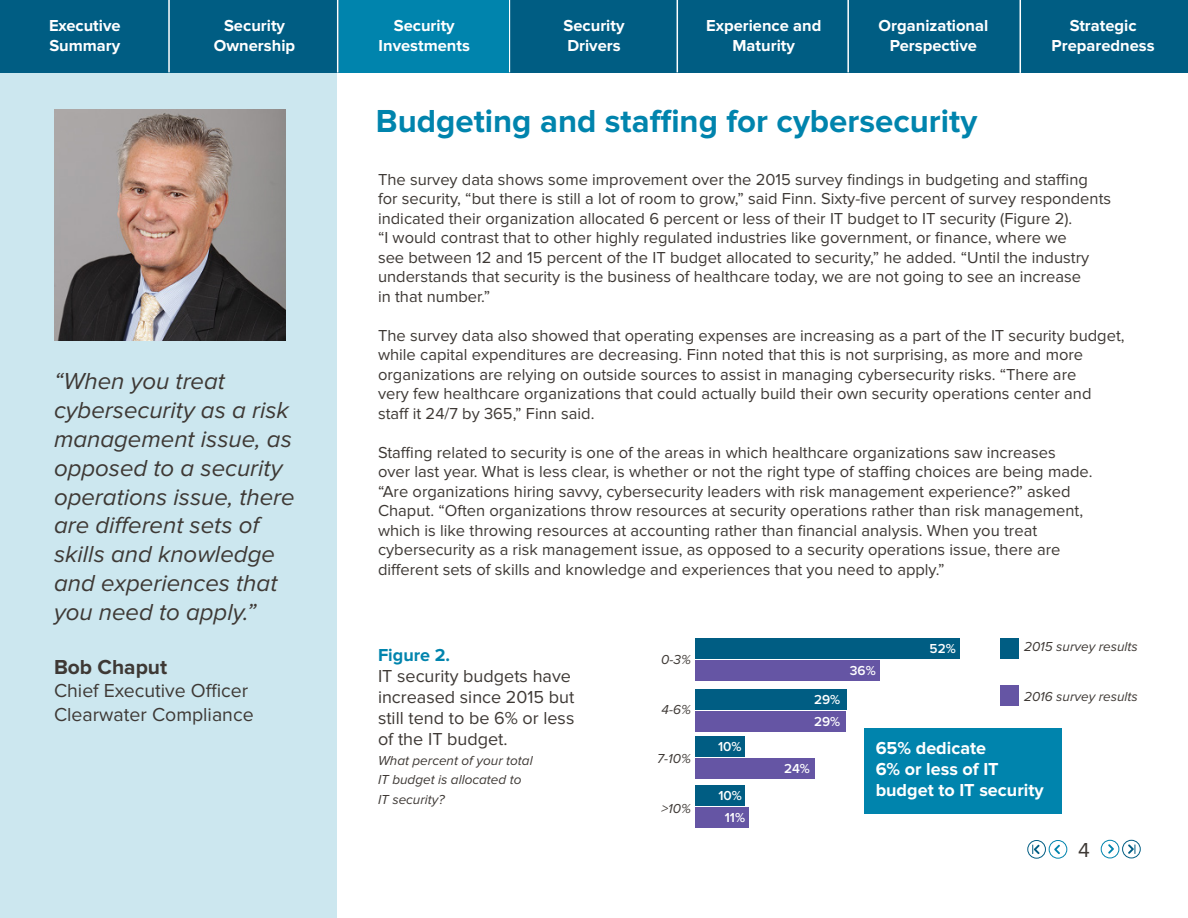
<style>
.page{position:relative;width:1188px;height:918px;background:#fff}
.page>*{position:absolute;margin:0;border:0;box-sizing:border-box;transform-origin:0 0}
.t1{font:700 33px "Proxima Nova";color:#0084ad}
.t2{font:italic 24px/28.8px "Proxima Nova";color:#3e3935}
.t3{font:700 21px "Proxima Nova";color:#3e3935}
.t4{font:21px "Proxima Nova";color:#3e3935}
.t5{font:19.5px/23.4px "Proxima Nova";color:#3e3935}
.t6{font:18px/21px "Proxima Nova";color:#3e3935}
.t7{font:700 18px/21px "Proxima Nova";color:#fff}
.t8{font:700 18px "Proxima Nova";color:#0084ad}
.t9{font:16.5px/19.5px "Proxima Nova";color:#3e3935}
.t10{font:700 16.5px/19.8px "Proxima Nova";color:#fff;text-align:center}
.t11{font:italic 13.5px/19.5px "Proxima Nova";color:#3e3935}
.t12{font:600 13.5px/21.6px "Proxima Nova";color:#fff;text-align:center}
</style>
<div class="page">
<div style="left:0;top:0;width:337px;height:918px;background:#cce7ef"></div>
<div style="left:1101px;top:840px;width:18px;height:18px;border:1px solid #0084ad;border-radius:50%"></div>
<svg style="left:1108px;top:844px;width:6px;height:10px"></svg>
<div style="left:1049px;top:840px;width:18px;height:19px;border:1px solid #0084ad;border-radius:50%"></div>
<svg style="left:1054px;top:845px;width:6px;height:9px"></svg>
<div style="left:696px;top:638px;width:264px;height:20px;background:#005d83"></div>
<div style="left:696px;top:660px;width:184px;height:20px;background:#6555a4"></div>
<div style="left:696px;top:689px;width:151px;height:20px;background:#005d83"></div>
<div style="left:696px;top:711px;width:150px;height:20px;background:#6555a4"></div>
<div style="left:696px;top:737px;width:49px;height:20px;background:#005d83"></div>
<div style="left:696px;top:759px;width:119px;height:20px;background:#6555a4"></div>
<div style="left:696px;top:785px;width:49px;height:20px;background:#005d83"></div>
<div style="left:696px;top:807px;width:53px;height:20px;background:#6555a4"></div>
<div style="left:1001px;top:638px;width:18px;height:20px;background:#005d83"></div>
<div style="left:1001px;top:686px;width:18px;height:20px;background:#6555a4"></div>
<div style="left:864px;top:728px;width:198px;height:86px;background:#0084ad"></div>
<div style="left:0;top:0;width:1188px;height:73px;background:#005d83"></div>
<hr style="left:168px;top:0;width:2px;height:72px;background:#fff">
<hr style="left:509px;top:0;width:1px;height:72px;background:#fff">
<hr style="left:677px;top:0;width:1px;height:72px;background:#fff">
<hr style="left:847px;top:0;width:2px;height:72px;background:#fff">
<hr style="left:337px;top:0;width:1px;height:73px;background:#fff">
<hr style="left:1020px;top:0;width:1px;height:73px;background:#fff">
<div style="left:339px;top:0;width:170px;height:73px;background:#0084ad"></div>
<img style="left:54px;top:109px;width:231px;height:231px">
<div style="left:1027px;top:840px;width:19px;height:19px;border:1px solid #005d83;border-radius:50%"></div>
<svg style="left:1032px;top:845px;width:8px;height:9px"></svg>
<div style="left:1122px;top:840px;width:19px;height:18px;border:1px solid #005d83;border-radius:50%"></div>
<svg style="left:1128px;top:844px;width:8px;height:10px"></svg>
<p class="t10" style="left:49px;top:16px;width:73px;text-align:left">Executive<br>Summary</p>
<p class="t10" style="left:214px;top:16px;width:83px">Security<br>Ownership</p>
<p class="t10" style="left:379px;top:16px;width:93px">Security<br>Investments</p>
<p class="t10" style="left:564px;top:16px;width:62px;text-align:left">Security<br>Drivers</p>
<p class="t10" style="left:706px;top:16px;width:117px">Experience and<br>Maturity</p>
<p class="t10" style="left:879px;top:16px;width:111px">Organizational<br>Perspective</p>
<p class="t10" style="left:1052px;top:16px;width:105px">Strategic<br>Preparedness</p>
<h2 class="t2" style="left:54px;top:368px;width:242px">“When you treat cybersecurity as a risk management issue, as opposed to a security operations issue, there are different sets of skills and knowledge and experiences that you need to apply.”</h2>
<p class="t3" style="left:54px;top:655px;width:115px">Bob Chaput</p>
<p class="t5" style="left:54px;top:679px;width:201px">Chief Executive Officer<br>Clearwater Compliance</p>
<h1 class="t1" style="left:376px;top:102px;width:603px">Budgeting and staffing for cybersecurity</h1>
<p class="t9" style="left:378px;top:170px;width:735px">The survey data shows some improvement over the 2015 survey findings in budgeting and staffing for security, “but there is still a lot of room to grow,” said Finn. Sixty-five percent of survey respondents indicated their organization allocated 6 percent or less of their IT budget to IT security (Figure 2).<br>“I would contrast that to other highly regulated industries like government, or finance, where we<br>see between 12 and 15 percent of the IT budget allocated to security,” he added. “Until the industry understands that security is the business of healthcare today, we are not going to see an increase<br>in that number.”</p>
<p class="t9" style="left:378px;top:326px;width:748px">The survey data also showed that operating expenses are increasing as a part of the IT security budget, while capital expenditures are decreasing. Finn noted that this is not surprising, as more and more organizations are relying on outside sources to assist in managing cybersecurity risks. “There are<br>very few healthcare organizations that could actually build their own security operations center and staff it 24/7 by 365,” Finn said.</p>
<p class="t9" style="left:378px;top:443px;width:716px">Staffing related to security is one of the areas in which healthcare organizations saw increases<br>over last year. What is less clear, is whether or not the right type of staffing choices are being made. “Are organizations hiring savvy, cybersecurity leaders with risk management experience?” asked Chaput. “Often organizations throw resources at security operations rather than risk management, which is like throwing resources at accounting rather than financial analysis. When you treat cybersecurity as a risk management issue, as opposed to a security operations issue, there are different sets of skills and knowledge and experiences that you need to apply.”</p>
<p class="t8" style="left:378px;top:645px;width:74px">Figure 2.</p>
<p class="t6" style="left:378px;top:666px;width:198px">IT security budgets have increased since 2015 but still tend to be 6% or less of the IT budget.</p>
<p class="t11" style="left:378px;top:751px;width:156px">What percent of your total<br>IT budget is allocated to<br>IT security?</p>
<p class="t11" style="left:661px;top:650px;width:31px">0-3%</p>
<p class="t11" style="left:662px;top:700px;width:31px">4-6%</p>
<p class="t11" style="left:657px;top:749px;width:35px">7-10%</p>
<p class="t11" style="left:662px;top:799px;width:31px">&gt;10%</p>
<p class="t12" style="left:718px;top:736px;width:25px">10%</p>
<p class="t12" style="left:718px;top:785px;width:28px">10%<br>11%</p>
<p class="t12" style="left:814px;top:689px;width:28px">29%</p>
<p class="t12" style="left:814px;top:711px;width:28px">29%</p>
<p class="t12" style="left:784px;top:758px;width:27px">24%</p>
<p class="t12" style="left:850px;top:660px;width:27px">36%</p>
<p class="t12" style="left:930px;top:638px;width:28px">52%</p>
<p class="t11" style="left:1024px;top:637px;width:115px">2015 survey results</p>
<p class="t11" style="left:1024px;top:687px;width:115px">2016 survey results</p>
<p class="t7" style="left:876px;top:738px;width:170px">65% dedicate<br>6% or less of IT budget to IT security</p>
<p class="t4" style="left:1078px;top:838px;width:13px">4</p>
</div>
